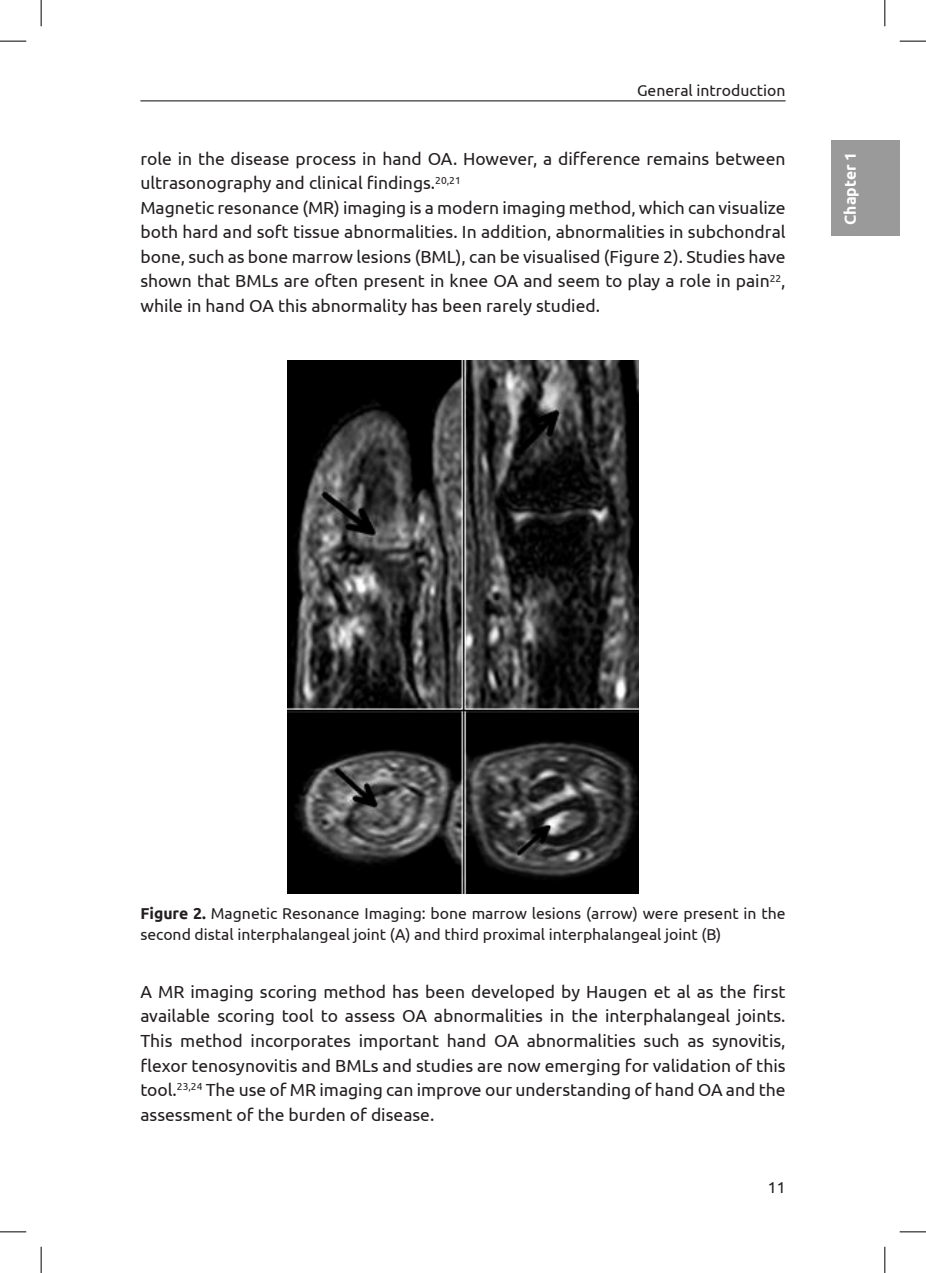
<style>
.page{position:relative;width:926px;height:1273px;background:#fff}
.page>*{position:absolute;margin:0;border:0;box-sizing:border-box;transform-origin:0 0}
.t1{font:17.5px/24.5px "Ubuntu";color:#231f20}
.t2{font:15.75px/21px "Ubuntu";color:#231f20}
.t3{font:700 15.75px "Ubuntu";color:#fff}
.s1{font-weight:700}
</style>
<div class="page">
<hr style="left:140px;top:100px;width:645px;height:1px;background:#090909">
<div style="left:831px;top:140px;width:68px;height:96px;background:#9a9a9a"></div>
<img style="left:287px;top:361px;width:351px;height:533px">
<svg style="left:0;top:41px;width:26px;height:1px"></svg>
<svg style="left:899px;top:41px;width:27px;height:1px"></svg>
<svg style="left:0;top:1231px;width:26px;height:1px"></svg>
<svg style="left:899px;top:1231px;width:27px;height:1px"></svg>
<svg style="left:41px;top:0;width:1px;height:26px"></svg>
<svg style="left:41px;top:1247px;width:1px;height:26px"></svg>
<svg style="left:884px;top:0;width:1px;height:26px"></svg>
<svg style="left:884px;top:1247px;width:1px;height:26px"></svg>
<p class="t2" style="left:637px;top:79px;width:150px">General introduction</p>
<p class="t1" style="left:140px;top:146px;width:646px">role in the disease process in hand OA. However, a difference remains between ultrasonography and clinical findings.<sup>20,21<br></sup>Magnetic resonance (MR) imaging is a modern imaging method, which can visualize both hard and soft tissue abnormalities. In addition, abnormalities in subchondral bone, such as bone marrow lesions (BML), can be visualised (Figure 2). Studies have shown that BMLs are often present in knee OA and seem to play a role in pain<sup>22</sup>, while in hand OA this abnormality has been rarely studied.</p>
<p class="t3" style="left:840px;top:225px;width:74px;rotate:-90deg">Chapter 1</p>
<p class="t2" style="left:140px;top:903px;width:646px"><span class="s1">Figure 2.</span> Magnetic Resonance Imaging: bone marrow lesions (arrow) were present in the second distal interphalangeal joint (A) and third proximal interphalangeal joint (B)</p>
<p class="t1" style="left:140px;top:979px;width:646px;text-align:justify">A MR imaging scoring method has been developed by Haugen et al as the first available scoring tool to assess OA abnormalities in the interphalangeal joints.<br>This method incorporates important hand OA abnormalities such as synovitis, flexor tenosynovitis and BMLs and studies are now emerging for validation of this tool.<sup>23,24</sup> The use of MR imaging can improve our understanding of hand OA and the assessment of the burden of disease.</p>
<p class="t2" style="left:767px;top:1177px;width:19px">11</p>
</div>
